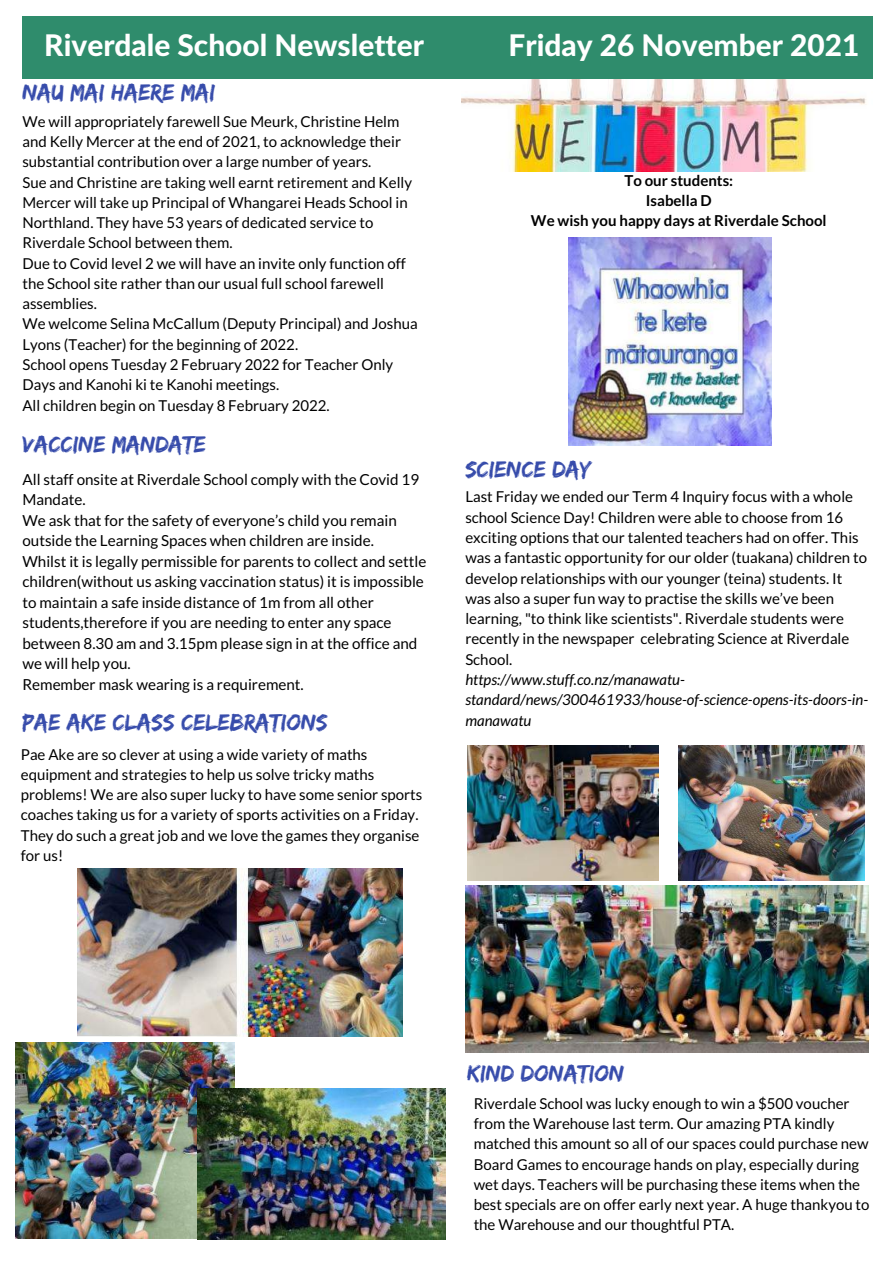
<style>
.page{position:relative;width:894px;height:1264px;background:#fff}
.page>*{position:absolute;margin:0;border:0;box-sizing:border-box;transform-origin:0 0}
.t1{font:800 29.85px "Lato Latin";color:#fff}
.t2{font:24px "Edo";color:#374cab}
.t3{font:15.15px/20.5px "Lato";color:#000}
.t4{font:15px/20.2px "Lato";color:#000}
.t5{font:italic 15px/20.2px "Lato";color:#000}
.t6{font:700 15px/20.2px "Lato";color:#000;text-align:center}
</style>
<div class="page">
<div style="left:22px;top:17px;width:851px;height:62px;background:#2f8c6c"></div>
<img style="left:461px;top:79px;width:405px;height:92px">
<img style="left:465px;top:885px;width:403px;height:167px">
<img style="left:467px;top:745px;width:191px;height:135px">
<img style="left:678px;top:745px;width:186px;height:135px">
<img style="left:77px;top:868px;width:325px;height:168px">
<img style="left:15px;top:1042px;width:219px;height:196px">
<img style="left:197px;top:1088px;width:248px;height:151px">
<img style="left:569px;top:238px;width:202px;height:207px">
<h1 class="t1" style="left:44px;top:32px;width:381px">Riverdale School Newsletter</h1>
<h1 class="t1" style="left:508px;top:32px;width:352px">Friday 26 November 2021</h1>
<h2 class="t2" style="left:22px;top:78px;width:194px">NAU MAI HAERE MAI</h2>
<p class="t4" style="left:22px;top:111px;width:396px">We will appropriately farewell Sue Meurk, Christine Helm and Kelly Mercer at the end of 2021, to acknowledge their substantial contribution over a large number of years.<br>Sue and Christine are taking well earnt retirement and Kelly Mercer will take up Principal of Whangarei Heads School in Northland. They have 53 years of dedicated service to Riverdale School between them.<br>Due to Covid level 2 we will have an invite only function off the School site rather than our usual full school farewell assemblies.<br>We welcome Selina McCallum (Deputy Principal) and Joshua Lyons (Teacher) for the beginning of 2022.<br>School opens Tuesday 2 February 2022 for Teacher Only Days and Kanohi ki te Kanohi meetings.<br>All children begin on Tuesday 8 February 2022.</p>
<h2 class="t2" style="left:22px;top:430px;width:185px">VACCINE MANDATE</h2>
<p class="t3" style="left:22px;top:468px;width:405px">All staff onsite at Riverdale School comply with the Covid 19<br>Mandate.<br>We ask that for the safety of everyone’s child you remain outside the Learning Spaces when children are inside.<br>Whilst it is legally permissible for parents to collect and settle children(without us asking vaccination status) it is impossible to maintain a safe inside distance of 1m from all other students,therefore if you are needing to enter any space between 8.30 am and 3.15pm please sign in at the office and we will help you.<br>Remember mask wearing is a requirement.</p>
<h2 class="t2" style="left:22px;top:708px;width:307px">PAE AKE CLASS CELEBRATIONS</h2>
<p class="t4" style="left:21px;top:743px;width:403px">Pae Ake are so clever at using a wide variety of maths equipment and strategies to help us solve tricky maths problems! We are also super lucky to have some senior sports coaches taking us for a variety of sports activities on a Friday.<br>They do such a great job and we love the games they organise for us!</p>
<p class="t6" style="left:531px;top:170px;width:297px">To our students:<br>Isabella D<br>We wish you happy days at Riverdale School</p>
<h2 class="t2" style="left:465px;top:455px;width:128px">SCIENCE DAY</h2>
<p class="t4" style="left:465px;top:486px;width:403px">Last Friday we ended our Term 4 Inquiry focus with a whole school Science Day! Children were able to choose from 16 exciting options that our talented teachers had on offer. This was a fantastic opportunity for our older (tuakana) children to develop relationships with our younger (teina) students. It was also a super fun way to practise the skills we’ve been learning, "to think like scientists". Riverdale students were recently in the newspaper celebrating Science at Riverdale School.</p>
<p class="t5" style="left:465px;top:669px;width:404px">https://www.stuff.co.nz/manawatu&shy;standard/news/300461933/house-of-science-opens-its-doors-in&shy;manawatu</p>
<h2 class="t2" style="left:467px;top:1059px;width:158px">KIND DONATION</h2>
<p class="t4" style="left:473px;top:1092px;width:397px">Riverdale School was lucky enough to win a $500 voucher from the Warehouse last term. Our amazing PTA kindly matched this amount so all of our spaces could purchase new Board Games to encourage hands on play, especially during wet days. Teachers will be purchasing these items when the best specials are on offer early next year. A huge thankyou to the Warehouse and our thoughtful PTA.</p>
</div>
